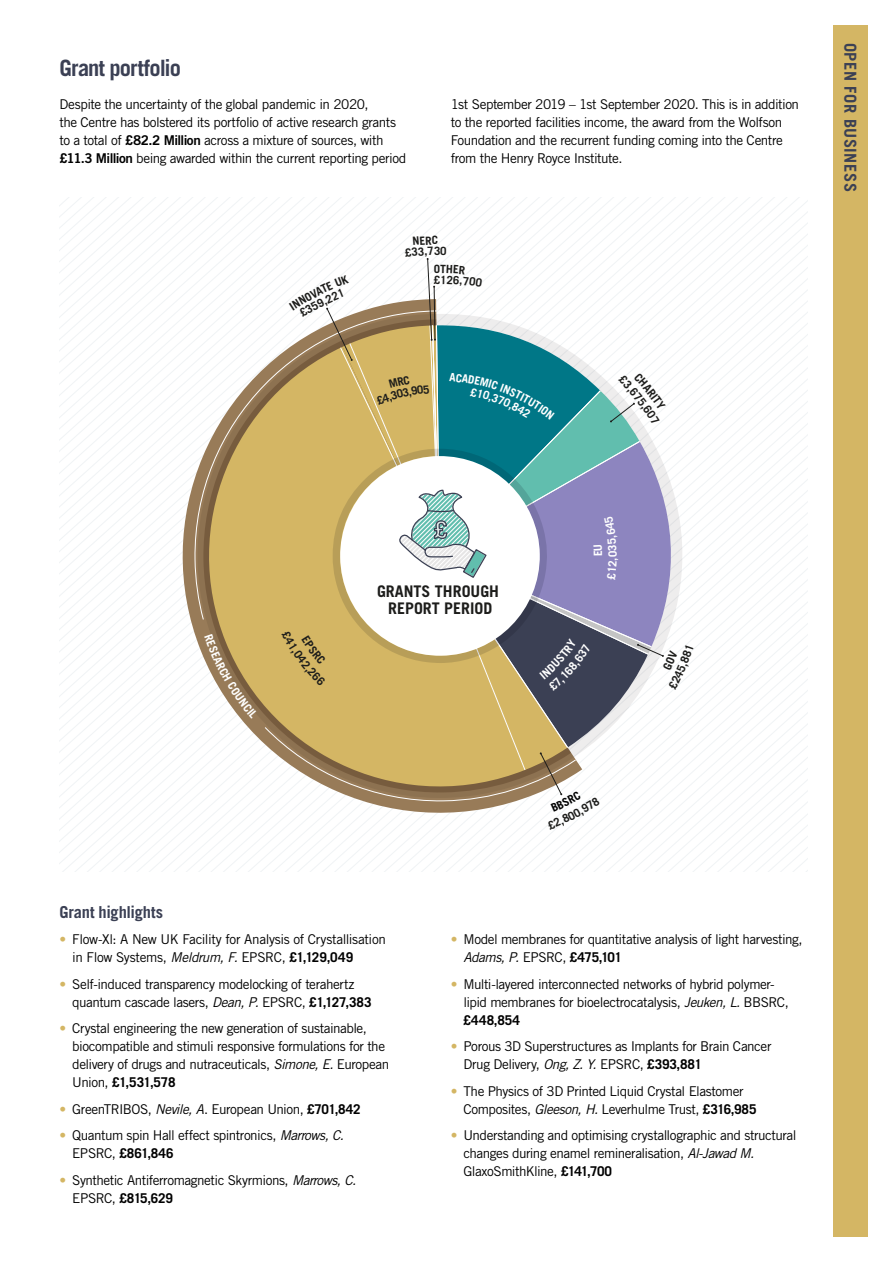
<style>
.page{position:relative;width:893px;height:1263px;background:#fff}
.page>*{position:absolute;margin:0;border:0;box-sizing:border-box;transform-origin:0 0}
.Header_2{font:700 22.5px "Trade Gothic LT Std";letter-spacing:-.04em;color:#3b4054}
.Intro___Tab_Copy{font:700 16.5px "Trade Gothic LT Std";letter-spacing:.03em;color:#3b4054}
.Intro___Tab_Copy-2{font:700 16.5px "Trade Gothic LT Std";letter-spacing:-.015em;color:#3b4054}
.t1{font:700 16.05px/17.1px "Trade Gothic LT Std";color:#1d1d1b;text-align:center}
.Body_Copy{font:13.5px/18px "Trade Gothic LT Std";letter-spacing:-.035em;color:#000}
.t2{font:700 11.4px "Trade Gothic LT Std";color:#1d1d1b}
.s1{font-family:"Trade Gothic LT Std Bd 2"}
.s2{color:#d4b664}
.s3{font-style:italic}
.s4{font-weight:700}
</style>
<div class="page">
<div style="left:833px;top:26px;width:34px;height:1211px;background:#d4b664"></div>
<hr style="left:0;top:0;width:1px;height:1263px;background:#3b4054">
<svg style="left:60px;top:198px;width:677px;height:575px"></svg>
<svg style="left:149px;top:299px;width:433px;height:548px"></svg>
<svg style="left:180px;top:347px;width:84px;height:470px"></svg>
<svg style="left:193px;top:310px;width:71px;height:310px"></svg>
<svg style="left:198px;top:314px;width:66px;height:484px"></svg>
<svg style="left:264px;top:236px;width:429px;height:594px"></svg>
<svg style="left:204px;top:634px;width:54px;height:85px"></svg>
<p class="Header_2" style="left:60px;top:54px;width:123px">Grant portfolio</p>
<p class="Body_Copy" style="left:60px;top:95px;width:348px">Despite the uncertainty of the global pandemic in 2020,<br>the Centre has bolstered its portfolio of active research grants to a total of <span class="s1">£82.2 Million</span> across a mixture of sources, with <span class="s1">£11.3 Million</span> being awarded within the current reporting period</p>
<p class="Body_Copy" style="left:451px;top:95px;width:350px">1st September 2019 – 1st September 2020. This is in addition to the reported facilities income, the award from the Wolfson Foundation and the recurrent funding coming into the Centre from the Henry Royce Institute.</p>
<p class="t2" style="left:434px;top:262px;width:8px">O</p>
<p class="t2" style="left:434px;top:272px;width:8px">£</p>
<p class="Intro___Tab_Copy" style="left:860px;top:43px;width:151px;rotate:90deg">OPEN FOR BUSINESS</p>
<p class="t1" style="left:377px;top:582px;width:124px">GRANTS THROUGH<br>REPORT PERIOD</p>
<p class="Intro___Tab_Copy-2" style="left:60px;top:902px;width:105px">Grant highlights</p>
<p class="Body_Copy" style="left:72px;top:930px;width:315px;text-indent:-13px"><span class="s2">•</span> Flow-Xl: A New UK Facility for Analysis of Crystallisation in Flow Systems, <span class="s3">Meldrum, F.</span> EPSRC, <span class="s4">£1,129,049</span></p>
<p class="Body_Copy" style="left:72px;top:975px;width:301px;text-indent:-13px"><span class="s2">•</span> Self-induced transparency modelocking of terahertz quantum cascade lasers, <span class="s3">Dean, P.</span> EPSRC, <span class="s4">£1,127,383</span></p>
<p class="Body_Copy" style="left:72px;top:1019px;width:319px;text-indent:-13px"><span class="s2">•</span> Crystal engineering the new generation of sustainable, biocompatible and stimuli responsive formulations for the delivery of drugs and nutraceuticals, <span class="s3">Simone, E.</span> European Union, <span class="s4">£1,531,578</span></p>
<p class="Body_Copy" style="left:60px;top:1100px;width:303px"><span class="s2">•</span> GreenTRIBOS, <span class="s3">Nevile, A</span>. European Union, <span class="s4">£701,842</span></p>
<p class="Body_Copy" style="left:72px;top:1126px;width:273px;text-indent:-13px"><span class="s2">•</span> Quantum spin Hall effect spintronics, <span class="s3">Marrows, C.<br></span>EPSRC, <span class="s4">£861,846</span></p>
<p class="Body_Copy" style="left:72px;top:1171px;width:285px;text-indent:-13px"><span class="s2">•</span> Synthetic Antiferromagnetic Skyrmions, <span class="s3">Marrows, C.<br></span>EPSRC, <span class="s4">£815,629</span></p>
<p class="Body_Copy" style="left:463px;top:930px;width:341px;text-indent:-13px"><span class="s2">•</span> Model membranes for quantitative analysis of light harvesting,<br><span class="s3">Adams, P.</span> EPSRC, <span class="s4">£475,101</span></p>
<p class="Body_Copy" style="left:463px;top:975px;width:327px;text-indent:-13px"><span class="s2">•</span> Multi-layered interconnected networks of hybrid polymer&shy;lipid membranes for bioelectrocatalysis, <span class="s3">Jeuken, L.</span> BBSRC, <span class="s4">£448,854</span></p>
<p class="Body_Copy" style="left:463px;top:1037px;width:309px;text-indent:-13px"><span class="s2">•</span> Porous 3D Superstructures as Implants for Brain Cancer<br>Drug Delivery, <span class="s3">Ong, Z. Y.</span> EPSRC, <span class="s4">£393,881</span></p>
<p class="Body_Copy" style="left:463px;top:1082px;width:295px;text-indent:-13px"><span class="s2">•</span> The Physics of 3D Printed Liquid Crystal Elastomer<br>Composites, <span class="s3">Gleeson, H.</span> Leverhulme Trust, <span class="s4">£316,985</span></p>
<p class="Body_Copy" style="left:463px;top:1126px;width:335px;text-indent:-13px"><span class="s2">•</span> Understanding and optimising crystallographic and structural changes during enamel remineralisation, <span class="s3">Al-Jawad M.<br></span>GlaxoSmithKline, <span class="s4">£141,700</span></p>
</div>
